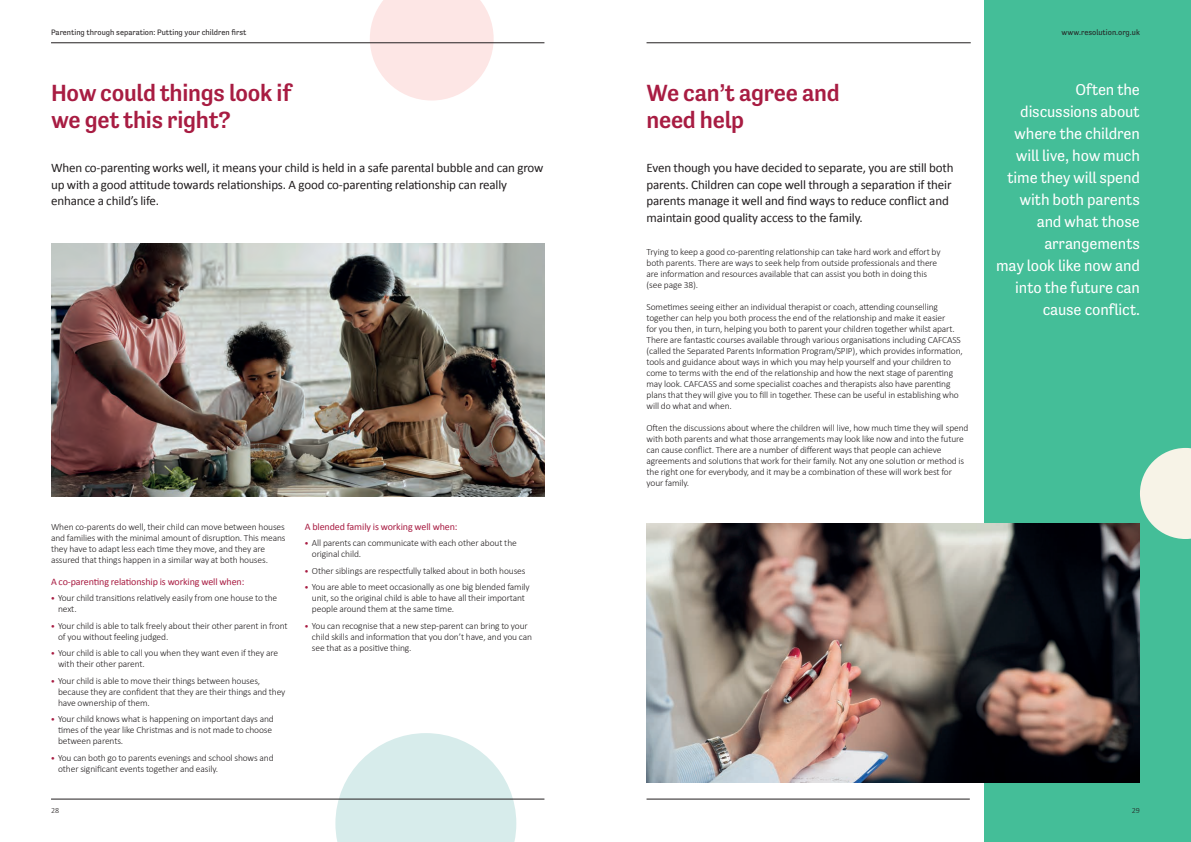
<style>
.page{position:relative;width:1191px;height:842px;background:#fff}
.page>*{position:absolute;margin:0;border:0;box-sizing:border-box;transform-origin:0 0}
.Heading{font:500 24px/27.5px "Tenso";letter-spacing:-.01em;color:#a81c42}
.Body_Text{font:16px/22px "Tenso";letter-spacing:-.01em;color:#fff;text-align:right}
.Standfirst{font:13px/16.5px "Calibri";letter-spacing:-.01em;color:#231f20}
.Sub_Heading{font:10px "Calibri";letter-spacing:-.01em;color:#a81c42}
.Body_Text-2{font:300 9.5px/11px "Calibri";letter-spacing:-.01em;color:#231f20}
.Bullet_Point{font:300 9.5px/11px "Calibri";letter-spacing:-.01em;color:#231f20}
.t1{font:8px "Tenso";color:#231f20}
.t2{font:300 8px "Calibri";color:#231f20}
.s1{font-size:6px;color:#a81c42}
</style>
<div class="page">
<div style="left:985px;top:0;width:206px;height:842px;background:#44be98"></div>
<svg style="left:335px;top:733px;width:181px;height:109px"></svg>
<svg style="left:370px;top:0;width:123px;height:101px"></svg>
<svg style="left:1140px;top:448px;width:51px;height:91px"></svg>
<hr style="left:51px;top:43px;width:493px;height:1px;background:#231f20">
<hr style="left:646px;top:43px;width:324px;height:1px;background:#231f20">
<hr style="left:51px;top:799px;width:493px;height:1px;background:#231f20">
<hr style="left:646px;top:799px;width:323px;height:1px;background:#231f20">
<img style="left:51px;top:244px;width:493px;height:253px">
<img style="left:646px;top:524px;width:494px;height:258px">
<p class="t1" style="left:51px;top:27px;width:197px">Parenting through separation: Putting your children first</p>
<p class="t1" style="left:1061px;top:27px;width:80px">www.resolution.org.uk</p>
<p class="Heading" style="left:51px;top:79px;width:242px">How could things look if we get this right?</p>
<p class="Heading" style="left:646px;top:79px;width:195px">We can’t agree and need help</p>
<p class="Standfirst" style="left:51px;top:159px;width:494px">When co-parenting works well, it means your child is held in a safe parental bubble and can grow up with a good attitude towards relationships. A good co-parenting relationship can really enhance a child’s life.</p>
<p class="Standfirst" style="left:646px;top:159px;width:308px">Even though you have decided to separate, you are still both parents. Children can cope well through a separation if their parents manage it well and find ways to reduce conflict and maintain good quality access to the family.</p>
<p class="Body_Text-2" style="left:51px;top:521px;width:236px">When co-parents do well, their child can move between houses and families with the minimal amount of disruption. This means they have to adapt less each time they move, and they are assured that things happen in a similar way at both houses.</p>
<p class="Sub_Heading" style="left:51px;top:574px;width:195px">A co-parenting relationship is working well when:</p>
<p class="Bullet_Point" style="left:58px;top:592px;width:221px;text-indent:-7px"><span class="s1">●</span> Your child transitions relatively easily from one house to the next.</p>
<p class="Bullet_Point" style="left:58px;top:620px;width:231px;text-indent:-7px"><span class="s1">●</span> Your child is able to talk freely about their other parent in front of you without feeling judged.</p>
<p class="Bullet_Point" style="left:58px;top:647px;width:221px;text-indent:-7px"><span class="s1">●</span> Your child is able to call you when they want even if they are with their other parent.</p>
<p class="Bullet_Point" style="left:58px;top:675px;width:229px;text-indent:-7px"><span class="s1">●</span> Your child is able to move their things between houses, because they are confident that they are their things and they have ownership of them.</p>
<p class="Bullet_Point" style="left:58px;top:713px;width:217px;text-indent:-7px"><span class="s1">●</span> Your child knows what is happening on important days and times of the year like Christmas and is not made to choose between parents.</p>
<p class="Bullet_Point" style="left:58px;top:752px;width:217px;text-indent:-7px"><span class="s1">●</span> You can both go to parents evenings and school shows and other significant events together and easily.</p>
<p class="Sub_Heading" style="left:305px;top:519px;width:154px">A blended family is working well when:</p>
<p class="Bullet_Point" style="left:312px;top:537px;width:206px;text-indent:-7px"><span class="s1">●</span> All parents can communicate with each other about the original child.</p>
<p class="Bullet_Point" style="left:305px;top:565px;width:222px"><span class="s1">●</span> Other siblings are respectfully talked about in both houses</p>
<p class="Bullet_Point" style="left:312px;top:581px;width:219px;text-indent:-7px"><span class="s1">●</span> You are able to meet occasionally as one big blended family unit, so the original child is able to have all their important people around them at the same time.</p>
<p class="Bullet_Point" style="left:312px;top:620px;width:222px;text-indent:-7px"><span class="s1">●</span> You can recognise that a new step-parent can bring to your child skills and information that you don’t have, and you can see that as a positive thing.</p>
<p class="Body_Text-2" style="left:646px;top:246px;width:295px">Trying to keep a good co-parenting relationship can take hard work and effort by both parents. There are ways to seek help from outside professionals and there are information and resources available that can assist you both in doing this (see page 38).</p>
<p class="Body_Text-2" style="left:646px;top:301px;width:318px">Sometimes seeing either an individual therapist or coach, attending counselling together can help you both process the end of the relationship and make it easier<br>for you then, in turn, helping you both to parent your children together whilst apart.<br>There are fantastic courses available through various organisations including CAFCASS (called the Separated Parents Information Program/SPIP), which provides information, tools and guidance about ways in which you may help yourself and your children to come to terms with the end of the relationship and how the next stage of parenting may look. CAFCASS and some specialist coaches and therapists also have parenting plans that they will give you to fill in together. These can be useful in establishing who will do what and when.</p>
<p class="Body_Text-2" style="left:646px;top:422px;width:323px">Often the discussions about where the children will live, how much time they will spend with both parents and what those arrangements may look like now and into the future can cause conflict. There are a number of different ways that people can achieve agreements and solutions that work for their family. Not any one solution or method is the right one for everybody, and it may be a combination of these will work best for your family.</p>
<p class="Body_Text" style="left:996px;top:78px;width:145px">Often the discussions about where the children will live, how much time they will spend with both parents and what those arrangements<br>may look like now and into the future can cause conflict.</p>
<p class="t2" style="left:51px;top:806px;width:10px">28</p>
<p class="t2" style="left:1132px;top:806px;width:10px">29</p>
</div>
